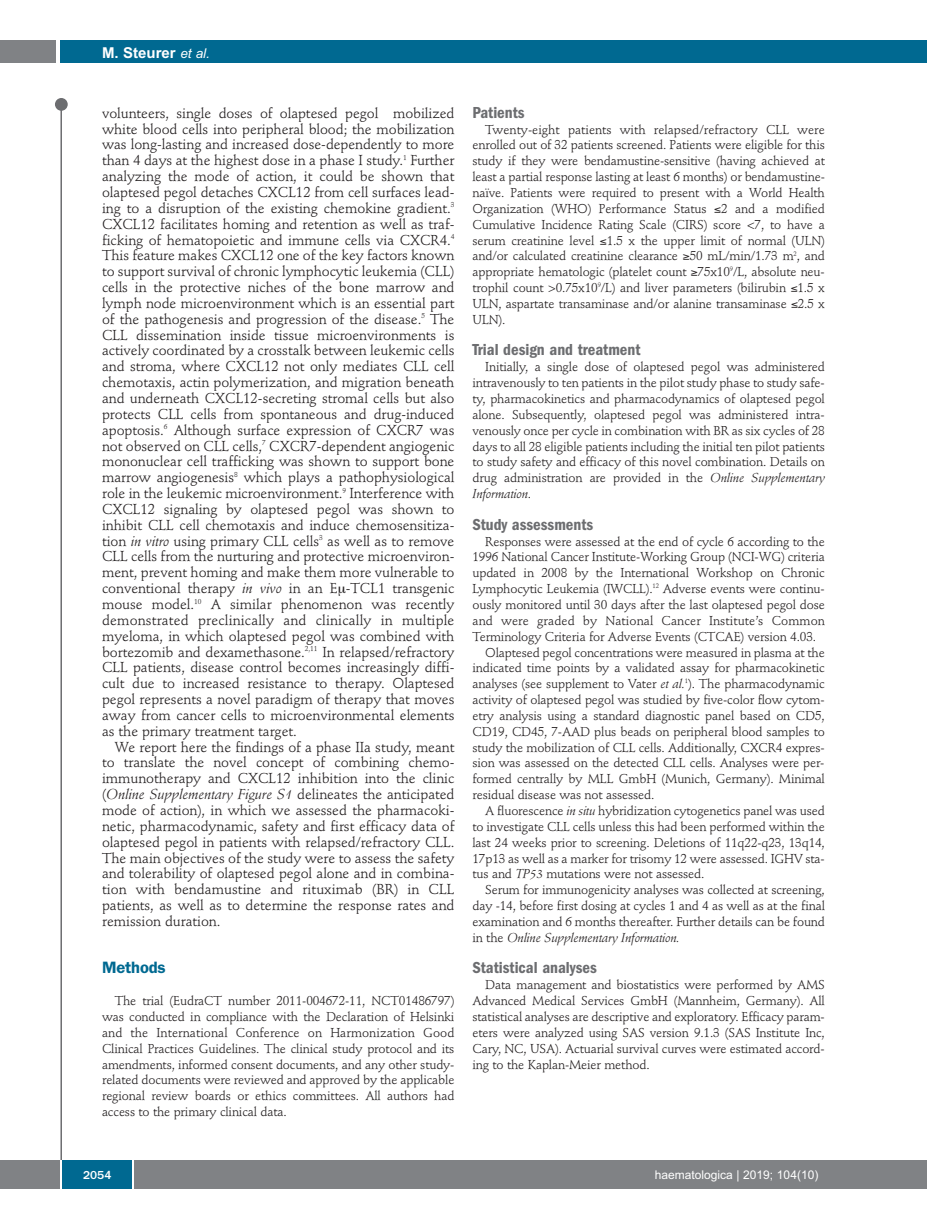
<style>
.page{position:relative;width:927px;height:1225px;background:#fff}
.page>*{position:absolute;margin:0;border:0;box-sizing:border-box;transform-origin:0 0}
.t1{font:600 condensed 16.5px "Franklin Gothic";color:#6c6d70}
.t2{font:600 16.5px "Franklin Gothic";letter-spacing:-.01em;color:#006991}
.t3{font:700 15px "Arial";color:#fff}
.t4{font:14.25px/15.9px "Stempel Schneidler";letter-spacing:-.005em;color:#231f20;text-align:justify}
.t5{font:12.75px/15.9px "Stempel Schneidler";letter-spacing:-.01em;color:#231f20;text-align:justify}
.t6{font:italic 12.75px "Stempel Schneidler";letter-spacing:-.01em;color:#231f20}
.t7{font:12px "Arial";color:#fff}
.t8{font:500 12px "Franklin Gothic";color:#fff}
.s1{font-weight:400;font-style:italic;font-size:13.5px}
.s2{font-style:italic}
.s3{font-style:normal}
</style>
<div class="page">
<div style="left:911px;top:40px;width:16px;height:22px;background:#006991"></div>
<div style="left:910px;top:1160px;width:17px;height:28px;background:#808285"></div>
<div style="left:55px;top:98px;width:13px;height:13px;background:#6c6d70;border-radius:50%"></div>
<hr style="left:60px;top:101px;width:2px;height:1061px;background:#6c6d70">
<div style="left:60px;top:40px;width:852px;height:22px;background:#006991"></div>
<div style="left:0;top:40px;width:56px;height:22px;background:#808285"></div>
<div style="left:0;top:1160px;width:911px;height:28px;background:#808285"></div>
<div style="left:62px;top:1160px;width:71px;height:28px;background:#006991"></div>
<hr style="left:60px;top:1160px;width:2px;height:28px;background:#fff">
<svg style="left:133px;top:1160px;width:1px;height:28px"></svg>
<p class="t3" style="left:102px;top:44px;width:109px">M. Steurer <span class="s1">et al.</span></p>
<p class="t4" style="left:102px;top:106px;width:354px">volunteers, single doses of olaptesed pegol mobilized white blood cells into peripheral blood; the mobilization was long-lasting and increased dose-dependently to more than 4 days at the highest dose in a phase I study.<sup>1</sup> Further analyzing the mode of action, it could be shown that olaptesed pegol detaches CXCL12 from cell surfaces lead&shy;ing to a disruption of the existing chemokine gradient.<sup>3<br></sup>CXCL12 facilitates homing and retention as well as traf&shy;ficking of hematopoietic and immune cells via CXCR4.<sup>4<br></sup>This feature makes CXCL12 one of the key factors known to support survival of chronic lymphocytic leukemia (CLL) cells in the protective niches of the bone marrow and lymph node microenvironment which is an essential part of the pathogenesis and progression of the disease.<sup>5</sup> The CLL dissemination inside tissue microenvironments is actively coordinated by a crosstalk between leukemic cells and stroma, where CXCL12 not only mediates CLL cell chemotaxis, actin polymerization, and migration beneath and underneath CXCL12-secreting stromal cells but also protects CLL cells from spontaneous and drug-induced apoptosis.<sup>6</sup> Although surface expression of CXCR7 was not observed on CLL cells,<sup>7</sup> CXCR7-dependent angiogenic mononuclear cell trafficking was shown to support bone marrow angiogenesis<sup>8</sup> which plays a pathophysiological role in the leukemic microenvironment.<sup>9</sup> Interference with CXCL12 signaling by olaptesed pegol was shown to inhibit CLL cell chemotaxis and induce chemosensitiza&shy;tion <span class="s2">in vitro</span> using primary CLL cells<sup>3</sup> as well as to remove CLL cells from the nurturing and protective microenviron&shy;ment, prevent homing and make them more vulnerable to conventional therapy <span class="s2">in vivo</span> in an E -TCL1 transgenic mouse model.<sup>10</sup> A similar phenomenon was recently demonstrated preclinically and clinically in multiple myeloma, in which olaptesed pegol was combined with bortezomib and dexamethasone.<sup>2,11</sup> In relapsed/refractory CLL patients, disease control becomes increasingly diffi&shy;cult due to increased resistance to therapy. Olaptesed pegol represents a novel paradigm of therapy that moves away from cancer cells to microenvironmental elements as the primary treatment target.</p>
<p class="t4" style="left:102px;top:740px;width:354px;text-indent:13px">We report here the findings of a phase IIa study, meant to translate the novel concept of combining chemo&shy;immunotherapy and CXCL12 inhibition into the clinic (<span class="s2">Online Supplementary Figure S1</span> delineates the anticipated mode of action), in which we assessed the pharmacoki&shy;netic, pharmacodynamic, safety and first efficacy data of olaptesed pegol in patients with relapsed/refractory CLL.<br>The main objectives of the study were to assess the safety and tolerability of olaptesed pegol alone and in combina&shy;tion with bendamustine and rituximab (BR) in CLL patients, as well as to determine the response rates and remission duration.</p>
<p class="t2" style="left:102px;top:962px;width:65px">Methods</p>
<p class="t5" style="left:102px;top:994px;width:354px;text-indent:13px">The trial (EudraCT number 2011-004672-11, NCT01486797) was conducted in compliance with the Declaration of Helsinki and the International Conference on Harmonization Good Clinical Practices Guidelines. The clinical study protocol and its amendments, informed consent documents, and any other study&shy;related documents were reviewed and approved by the applicable regional review boards or ethics committees. All authors had access to the primary clinical data.</p>
<p class="t1" style="left:472px;top:107px;width:54px">Patients</p>
<p class="t5" style="left:472px;top:122px;width:354px;text-indent:13px">Twenty-eight patients with relapsed/refractory CLL were enrolled out of 32 patients screened. Patients were eligible for this study if they were bendamustine-sensitive (having achieved at least a partial response lasting at least 6 months) or bendamustine&shy;naïve. Patients were required to present with a World Health Organization (WHO) Performance Status ≤2 and a modified Cumulative Incidence Rating Scale (CIRS) score &lt;7, to have a serum creatinine level ≤1.5 x the upper limit of normal (ULN) and/or calculated creatinine clearance ≥50 mL/min/1.73 m<sup>2</sup>, and appropriate hematologic (platelet count ≥75x10<sup>9</sup>/L, absolute neu&shy;trophil count &gt;0.75x10<sup>9</sup>/L) and liver parameters (bilirubin ≤1.5 x ULN, aspartate transaminase and/or alanine transaminase ≤2.5 x ULN).</p>
<p class="t1" style="left:472px;top:344px;width:169px">Trial design and treatment</p>
<p class="t5" style="left:472px;top:360px;width:354px;text-indent:13px">Initially, a single dose of olaptesed pegol was administered intravenously to ten patients in the pilot study phase to study safe&shy;ty, pharmacokinetics and pharmacodynamics of olaptesed pegol alone. Subsequently, olaptesed pegol was administered intra&shy;venously once per cycle in combination with BR as six cycles of 28 days to all 28 eligible patients including the initial ten pilot patients to study safety and efficacy of this novel combination. Details on drug administration are provided in the <span class="s2">Online Supplementary Information</span>.</p>
<p class="t1" style="left:472px;top:519px;width:122px">Study assessments</p>
<p class="t5" style="left:485px;top:534px;width:341px">Responses were assessed at the end of cycle 6 according to the</p>
<p class="t5" style="left:472px;top:550px;width:354px">1996 National Cancer Institute-Working Group (NCI-WG) criteria</p>
<p class="t5" style="left:472px;top:566px;width:354px">updated in 2008 by the International Workshop on Chronic</p>
<p class="t5" style="left:472px;top:582px;width:354px">Lymphocytic Leukemia (IWCLL).<sup>12</sup> Adverse events were continu-</p>
<p class="t5" style="left:472px;top:598px;width:354px">ously monitored until 30 days after the last olaptesed pegol dose</p>
<p class="t5" style="left:472px;top:614px;width:354px">and were graded by National Cancer Institute’s Common</p>
<p class="t5" style="left:472px;top:629px;width:345px">Terminology Criteria for Adverse Events (CTCAE) version 4.03.</p>
<p class="t5" style="left:485px;top:645px;width:341px">Olaptesed pegol concentrations were measured in plasma at the</p>
<p class="t5" style="left:472px;top:661px;width:354px">indicated time points by a validated assay for pharmacokinetic</p>
<p class="t5" style="left:472px;top:677px;width:354px">analyses (see supplement to Vater <span class="s2">et al.</span><sup>1</sup>). The pharmacodynamic</p>
<p class="t5" style="left:472px;top:693px;width:354px">activity of olaptesed pegol was studied by five-color flow cytom-</p>
<p class="t5" style="left:472px;top:709px;width:354px">etry analysis using a standard diagnostic panel based on CD5,</p>
<p class="t5" style="left:472px;top:724px;width:354px">CD19, CD45, 7-AAD plus beads on peripheral blood samples to</p>
<p class="t5" style="left:472px;top:740px;width:354px">study the mobilization of CLL cells. Additionally, CXCR4 expres-</p>
<p class="t5" style="left:472px;top:756px;width:353px">sion was assessed on the detected CLL cells. Analyses were per-</p>
<p class="t5" style="left:472px;top:772px;width:354px">formed centrally by MLL GmbH (Munich, Germany). Minimal</p>
<p class="t5" style="left:472px;top:788px;width:183px">residual disease was not assessed.</p>
<p class="t5" style="left:485px;top:804px;width:341px">A fluorescence <span class="s2">in situ</span> hybridization cytogenetics panel was used</p>
<p class="t5" style="left:472px;top:819px;width:354px">to investigate CLL cells unless this had been performed within the</p>
<p class="t5" style="left:472px;top:835px;width:354px">last 24 weeks prior to screening. Deletions of 11q22-q23, 13q14,</p>
<p class="t5" style="left:472px;top:851px;width:354px">17p13 as well as a marker for trisomy 12 were assessed. IGHV sta-</p>
<p class="t5" style="left:472px;top:867px;width:233px">tus and <span class="s2">TP53</span> mutations were not assessed.</p>
<p class="t5" style="left:485px;top:883px;width:341px">Serum for immunogenicity analyses was collected at screening,</p>
<p class="t5" style="left:472px;top:899px;width:354px">day -14, before first dosing at cycles 1 and 4 as well as at the final</p>
<p class="t5" style="left:472px;top:915px;width:354px">examination and 6 months thereafter. Further details can be found</p>
<p class="t6" style="left:472px;top:932px;width:209px"><span class="s3">in the</span> Online Supplementary Information.</p>
<p class="t1" style="left:472px;top:962px;width:126px">Statistical analyses</p>
<p class="t5" style="left:472px;top:978px;width:354px;text-indent:13px">Data management and biostatistics were performed by AMS Advanced Medical Services GmbH (Mannheim, Germany). All statistical analyses are descriptive and exploratory. Efficacy param&shy;eters were analyzed using SAS version 9.1.3 (SAS Institute Inc, Cary, NC, USA). Actuarial survival curves were estimated accord&shy;ing to the Kaplan-Meier method.</p>
<p class="t8" style="left:83px;top:1167px;width:30px">2054</p>
<p class="t7" style="left:655px;top:1167px;width:165px">haematologica | 2019; 104(10)</p>
</div>
